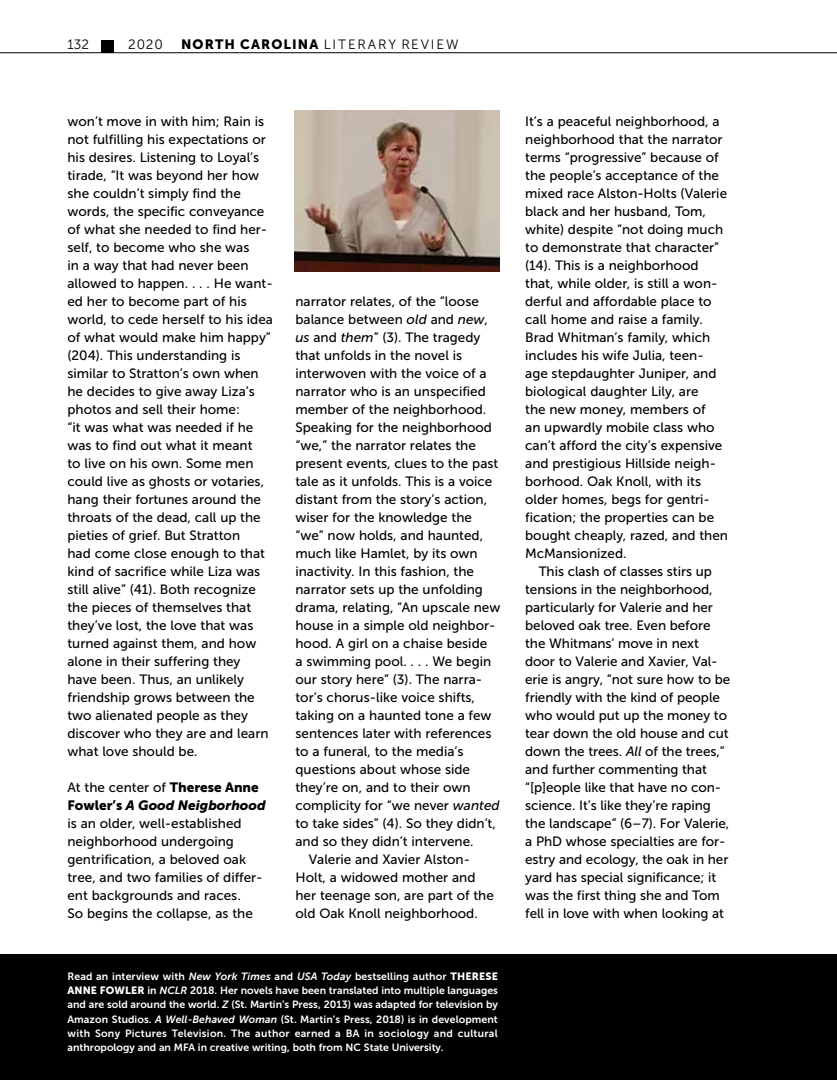
<style>
.page{position:relative;width:837px;height:1080px;background:#fff}
.page>*{position:absolute;margin:0;border:0;box-sizing:border-box;transform-origin:0 0}
.t1{font:13.5px/18px "Museo Sans 500";color:#000}
.t2{font:13.5px "Museo Sans 300";letter-spacing:.14em;color:#000}
.t3{font:italic 13.5px "Museo Sans 900";color:#000}
.t4{font:10.5px/14.2px "Museo Sans 700";color:#fff;text-align:justify}
.s1{font-family:"Museo Sans 900"}
.s2{font-style:normal}
.s3{font-style:italic}
</style>
<div class="page">
<hr style="left:0;top:52px;width:837px;height:1px;background:#000">
<div style="left:101px;top:40px;width:13px;height:13px;background:#000"></div>
<div style="left:0;top:955px;width:837px;height:125px;background:#000"></div>
<img style="left:295px;top:110px;width:205px;height:162px">
<p class="t2" style="left:68px;top:37px;width:23px">132</p>
<p class="t2" style="left:128px;top:37px;width:36px">2020</p>
<p class="t2" style="left:181px;top:37px;width:279px"><span class="s1">NORTH CAROLINA</span> LITERARY REVIEW</p>
<p class="t1" style="left:68px;top:112px;width:207px">won’t move in with him; Rain is not fulfilling his expectations or his desires. Listening to Loyal’s tirade, “It was beyond her how she couldn’t simply find the words, the specific conveyance of what she needed to find her&shy;self, to become who she was<br>in a way that had never been allowed to happen. . . . He want&shy;ed her to become part of his world, to cede herself to his idea of what would make him happy” (204). This understanding is similar to Stratton’s own when he decides to give away Liza’s photos and sell their home:<br>“it was what was needed if he was to find out what it meant<br>to live on his own. Some men could live as ghosts or votaries, hang their fortunes around the throats of the dead, call up the pieties of grief. But Stratton<br>had come close enough to that kind of sacrifice while Liza was still alive” (41). Both recognize the pieces of themselves that they’ve lost, the love that was turned against them, and how alone in their suffering they have been. Thus, an unlikely friendship grows between the two alienated people as they discover who they are and learn what love should be.</p>
<p class="t1" style="left:68px;top:778px;width:193px">At the center of <span class="s1">Therese Anne</span></p>
<p class="t3" style="left:68px;top:797px;width:200px"><span class="s2">Fowler’s</span> A Good Neigborhood</p>
<p class="t1" style="left:68px;top:814px;width:197px">is an older, well-established neighborhood undergoing gentrification, a beloved oak tree, and two families of differ&shy;ent backgrounds and races.<br>So begins the collapse, as the</p>
<p class="t1" style="left:296px;top:292px;width:185px">narrator relates, of the “loose</p>
<p class="t1" style="left:296px;top:310px;width:194px">balance between <span class="s3">old</span> and <span class="s3">new</span>,</p>
<p class="t1" style="left:296px;top:328px;width:186px"><span class="s3">us</span> and <span class="s3">them</span>” (3). The tragedy</p>
<p class="t1" style="left:295px;top:346px;width:168px">that unfolds in the novel is</p>
<p class="t1" style="left:295px;top:364px;width:193px">interwoven with the voice of a</p>
<p class="t1" style="left:295px;top:382px;width:192px">narrator who is an unspecified</p>
<p class="t1" style="left:295px;top:400px;width:192px">member of the neighborhood.</p>
<p class="t1" style="left:295px;top:418px;width:198px">Speaking for the neighborhood</p>
<p class="t1" style="left:295px;top:436px;width:182px">“we,” the narrator relates the</p>
<p class="t1" style="left:295px;top:454px;width:204px">present events, clues to the past</p>
<p class="t1" style="left:295px;top:472px;width:198px">tale as it unfolds. This is a voice</p>
<p class="t1" style="left:295px;top:490px;width:193px">distant from the story’s action,</p>
<p class="t1" style="left:295px;top:508px;width:178px">wiser for the knowledge the</p>
<p class="t1" style="left:295px;top:526px;width:189px">“we” now holds, and haunted,</p>
<p class="t1" style="left:295px;top:544px;width:184px">much like Hamlet, by its own</p>
<p class="t1" style="left:295px;top:562px;width:180px">inactivity. In this fashion, the</p>
<p class="t1" style="left:295px;top:580px;width:189px">narrator sets up the unfolding</p>
<p class="t1" style="left:295px;top:598px;width:206px">drama, relating, “An upscale new</p>
<p class="t1" style="left:295px;top:616px;width:201px">house in a simple old neighbor-</p>
<p class="t1" style="left:295px;top:634px;width:193px">hood. A girl on a chaise beside</p>
<p class="t1" style="left:295px;top:652px;width:197px">a swimming pool. . . . We begin</p>
<p class="t1" style="left:295px;top:670px;width:188px">our story here” (3). The narra-</p>
<p class="t1" style="left:295px;top:688px;width:181px">tor’s chorus-like voice shifts,</p>
<p class="t1" style="left:295px;top:706px;width:198px">taking on a haunted tone a few</p>
<p class="t1" style="left:295px;top:724px;width:198px">sentences later with references</p>
<p class="t1" style="left:295px;top:742px;width:170px">to a funeral, to the media’s</p>
<p class="t1" style="left:295px;top:760px;width:176px">questions about whose side</p>
<p class="t1" style="left:295px;top:778px;width:177px">they’re on, and to their own</p>
<p class="t1" style="left:295px;top:796px;width:206px">complicity for “we never <span class="s3">wanted</span></p>
<p class="t1" style="left:295px;top:814px;width:202px">to take sides” (4). So they didn’t,</p>
<p class="t1" style="left:295px;top:832px;width:180px">and so they didn’t intervene.</p>
<p class="t1" style="left:309px;top:850px;width:163px">Valerie and Xavier Alston-</p>
<p class="t1" style="left:295px;top:868px;width:182px">Holt, a widowed mother and</p>
<p class="t1" style="left:295px;top:886px;width:200px">her teenage son, are part of the</p>
<p class="t1" style="left:295px;top:904px;width:184px">old Oak Knoll neighborhood.</p>
<p class="t4" style="left:68px;top:969px;width:432px">Read an interview with <span class="s3">New York Times</span> and <span class="s3">USA Today</span> bestselling author <span class="s1">THERESE ANNE FOWLER</span> in <span class="s3">NCLR</span> 2018. Her novels have been translated into multiple languages and are sold around the world. <span class="s3">Z</span> (St. Martin’s Press, 2013) was adapted for television by Amazon Studios. <span class="s3">A Well-Behaved Woman</span> (St. Martin’s Press, 2018) is in development with Sony Pictures Television. The author earned a BA in sociology and cultural anthropology and an MFA in creative writing, both from NC State University.</p>
<p class="t1" style="left:525px;top:112px;width:204px">It’s a peaceful neighborhood, a neighborhood that the narrator terms “progressive” because of the people’s acceptance of the mixed race Alston-Holts (Valerie black and her husband, Tom, white) despite “not doing much to demonstrate that character” (14). This is a neighborhood that, while older, is still a won&shy;derful and affordable place to call home and raise a family.<br>Brad Whitman’s family, which includes his wife Julia, teen&shy;age stepdaughter Juniper, and biological daughter Lily, are<br>the new money, members of<br>an upwardly mobile class who can’t afford the city’s expensive and prestigious Hillside neigh&shy;borhood. Oak Knoll, with its older homes, begs for gentri&shy;fication; the properties can be bought cheaply, razed, and then<br>McMansionized.</p>
<p class="t1" style="left:525px;top:562px;width:207px;text-indent:14px">This clash of classes stirs up tensions in the neighborhood, particularly for Valerie and her beloved oak tree. Even before the Whitmans’ move in next door to Valerie and Xavier, Val&shy;erie is angry, “not sure how to be friendly with the kind of people who would put up the money to tear down the old house and cut down the trees. <span class="s3">All</span> of the trees,” and further commenting that “[p]eople like that have no con&shy;science. It’s like they’re raping the landscape” (6–7). For Valerie, a PhD whose specialties are for&shy;estry and ecology, the oak in her yard has special significance; it was the first thing she and Tom fell in love with when looking at</p>
</div>
